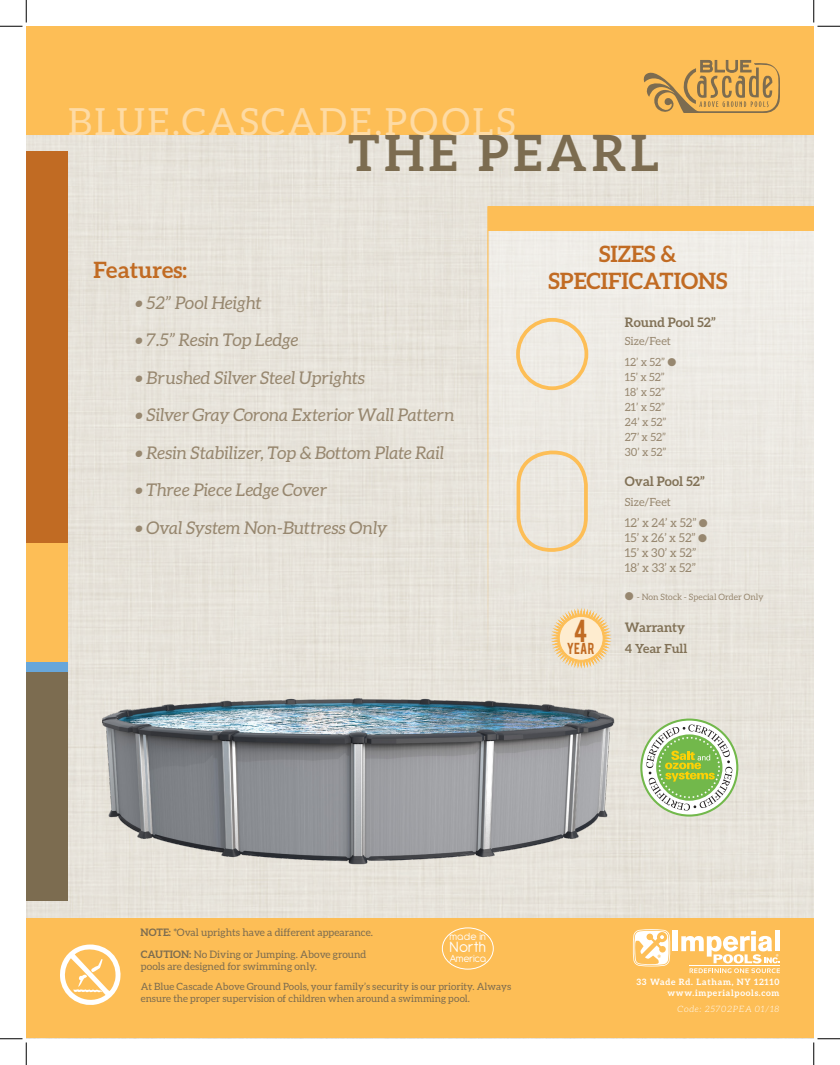
<style>
.page{position:relative;width:840px;height:1065px;background:#fff}
.page>*{position:absolute;margin:0;border:0;box-sizing:border-box;transform-origin:0 0}
.pool_name_back_top{font:700 50px "Aleo";letter-spacing:.09em;color:#7c6c50}
.b_c_p{font:37.5px "Aleo";letter-spacing:.07em;color:#fedba4}
.t1{font:25px "Bebas";color:#c16b23}
.sizes___specs{font:700 22.5px "Aleo";color:#c16b23}
.features{font:italic 17.5px "Aleo";color:#97876f}
.t2{font:16.25px "Antipasto";letter-spacing:.015em;color:#fff}
.sizes_heads{font:700 13.12px "Aleo";color:#817156}
.warranty{font:700 12.5px "Aleo";color:#817156}
.t3{font:12.5px "Bebas";color:#c16b23}
.sizes{font:12.25px "Aleo";color:#97876f}
.sizes-2{font:11.25px "Aleo";color:#97876f}
.t4{font:11.25px "Antipasto";letter-spacing:-.025em;color:#fff}
.t5{font:10.25px/12.4px "Aleo";color:#7c6c50}
.t6{font:10px/12px "Aleo";color:#7c6c50}
.t7{font:700 8.75px "Aleo";letter-spacing:.08em;color:#fff}
.t8{font:8.75px "Aleo";color:#97876f}
.t9{font:italic 300 8.75px "Aleo";letter-spacing:.08em;color:#fff}
.t10{font:7.12px "Myriad Pro";color:#fff}
.s1{font-weight:700}
</style>
<div class="page">
<div style="left:26px;top:135px;width:788px;height:904px;background:#e7e3da"></div>
<div style="left:26px;top:26px;width:788px;height:109px;background:#fdbe56"></div>
<div style="left:26px;top:918px;width:788px;height:120px;background:#fdbe56"></div>
<svg style="left:487px;top:206px;width:327px;height:450px;background:#ebe7e0"></svg>
<div style="left:488px;top:206px;width:326px;height:24px;background:#fdbe56"></div>
<div style="left:442px;top:928px;width:52px;height:41px;border:1px solid #fff;border-radius:50%"></div>
<div style="left:26px;top:151px;width:42px;height:749px;background:#c16b23"></div>
<div style="left:26px;top:662px;width:42px;height:239px;background:#7c6c50"></div>
<div style="left:26px;top:544px;width:42px;height:118px;background:#fdbe56"></div>
<div style="left:26px;top:662px;width:42px;height:10px;background:#67a6da"></div>
<div style="left:516px;top:318px;width:72px;height:72px;border:4px solid #fdbe56;border-radius:50%"></div>
<div style="left:517px;top:451px;width:71px;height:101px;border:4px solid #fdbe56;border-radius:33px"></div>
<svg style="left:551px;top:608px;width:60px;height:27px"></svg>
<div style="left:559px;top:616px;width:44px;height:44px;background:#feeccf;border-radius:50%"></div>
<div style="left:559px;top:616px;width:44px;height:45px;border:1px solid #fdbe56;border-radius:50%"></div>
<img style="left:94px;top:635px;width:529px;height:298px">
<svg style="left:643px;top:60px;width:137px;height:53px"></svg>
<svg style="left:60px;top:945px;width:61px;height:60px"></svg>
<div style="left:673px;top:931px;width:5px;height:20px;background:#fff"></div>
<svg style="left:633px;top:929px;width:38px;height:38px"></svg>
<svg style="left:681px;top:931px;width:99px;height:42px"></svg>
<svg style="left:641px;top:720px;width:96px;height:96px"></svg>
<div style="left:640px;top:719px;width:98px;height:98px;border:2px solid #72b84b;border-radius:50%"></div>
<svg style="left:646px;top:724px;width:86px;height:87px"></svg>
<svg style="left:0;top:0;width:27px;height:27px"></svg>
<svg style="left:0;top:1039px;width:27px;height:26px"></svg>
<svg style="left:814px;top:0;width:26px;height:27px"></svg>
<svg style="left:814px;top:1039px;width:26px;height:26px"></svg>
<p class="b_c_p" style="left:68px;top:101px;width:449px">BLUE.CASCADE.POOLS</p>
<p class="pool_name_back_top" style="left:348px;top:124px;width:312px">THE PEARL</p>
<p class="sizes___specs" style="left:94px;top:257px;width:95px">Features:</p>
<p class="features" style="left:135px;top:293px;width:128px">• 52” Pool Height</p>
<p class="features" style="left:135px;top:330px;width:165px">• 7.5” Resin Top Ledge</p>
<p class="features" style="left:135px;top:368px;width:232px">• Brushed Silver Steel Uprights</p>
<p class="features" style="left:135px;top:405px;width:321px">• Silver Gray Corona Exterior Wall Pattern</p>
<p class="features" style="left:135px;top:443px;width:311px">• Resin Stabilizer, Top &amp; Bottom Plate Rail</p>
<p class="features" style="left:135px;top:480px;width:193px">• Three Piece Ledge Cover</p>
<p class="features" style="left:135px;top:518px;width:254px">• Oval System Non-Buttress Only</p>
<p class="sizes___specs" style="left:599px;top:241px;width:79px">SIZES &amp;</p>
<p class="sizes___specs" style="left:548px;top:268px;width:181px">SPECIFICATIONS</p>
<p class="t1" style="left:574px;top:613px;width:15px">4</p>
<p class="t3" style="left:567px;top:640px;width:29px">YEAR</p>
<p class="sizes_heads" style="left:625px;top:315px;width:92px">Round Pool 52”</p>
<p class="sizes-2" style="left:625px;top:335px;width:48px">Size/Feet</p>
<p class="sizes-2" style="left:625px;top:355px;width:53px">12’ x 52” ●</p>
<p class="sizes-2" style="left:625px;top:370px;width:41px">15’ x 52”</p>
<p class="sizes-2" style="left:625px;top:385px;width:42px">18’ x 52”</p>
<p class="sizes-2" style="left:625px;top:400px;width:42px">21’ x 52”</p>
<p class="sizes-2" style="left:625px;top:415px;width:43px">24’ x 52”</p>
<p class="sizes-2" style="left:625px;top:430px;width:43px">27’ x 52”</p>
<p class="sizes-2" style="left:625px;top:445px;width:43px">30’ x 52”</p>
<p class="sizes_heads" style="left:625px;top:474px;width:81px">Oval Pool 52”</p>
<p class="sizes-2" style="left:625px;top:496px;width:48px">Size/Feet</p>
<p class="sizes" style="left:625px;top:516px;width:84px">12’ x 24’ x 52” ●</p>
<p class="sizes" style="left:625px;top:531px;width:84px">15’ x 26’ x 52” ●</p>
<p class="sizes" style="left:625px;top:546px;width:73px">15’ x 30’ x 52”</p>
<p class="sizes" style="left:625px;top:561px;width:72px">18’ x 33’ x 52”</p>
<p class="t8" style="left:625px;top:592px;width:140px">● - Non Stock - Special Order Only</p>
<p class="sizes_heads" style="left:625px;top:620px;width:62px">Warranty</p>
<p class="warranty" style="left:625px;top:641px;width:64px">4 Year Full</p>
<p class="t5" style="left:141px;top:926px;width:234px"><span class="s1">NOTE:</span> *Oval uprights have a different appearance.</p>
<p class="t4" style="left:449px;top:930px;width:38px">made in</p>
<p class="t2" style="left:449px;top:938px;width:38px">North</p>
<p class="t4" style="left:449px;top:952px;width:38px">America</p>
<p class="t5" style="left:141px;top:948px;width:227px"><span class="s1">CAUTION:</span> No Diving or Jumping. Above ground pools are designed for swimming only.</p>
<p class="t6" style="left:141px;top:981px;width:372px">At Blue Cascade Above Ground Pools, your family’s security is our priority. Always ensure the proper supervision of children when around a swimming pool.</p>
<p class="t10" style="left:776px;top:952px;width:4px">®</p>
<p class="t7" style="left:637px;top:977px;width:144px">33 Wade Rd. Latham, NY 12110</p>
<p class="t7" style="left:667px;top:987px;width:114px">www.imperialpools.com</p>
<p class="t9" style="left:678px;top:1004px;width:103px">Code: 25702PEA 01/18</p>
</div>
